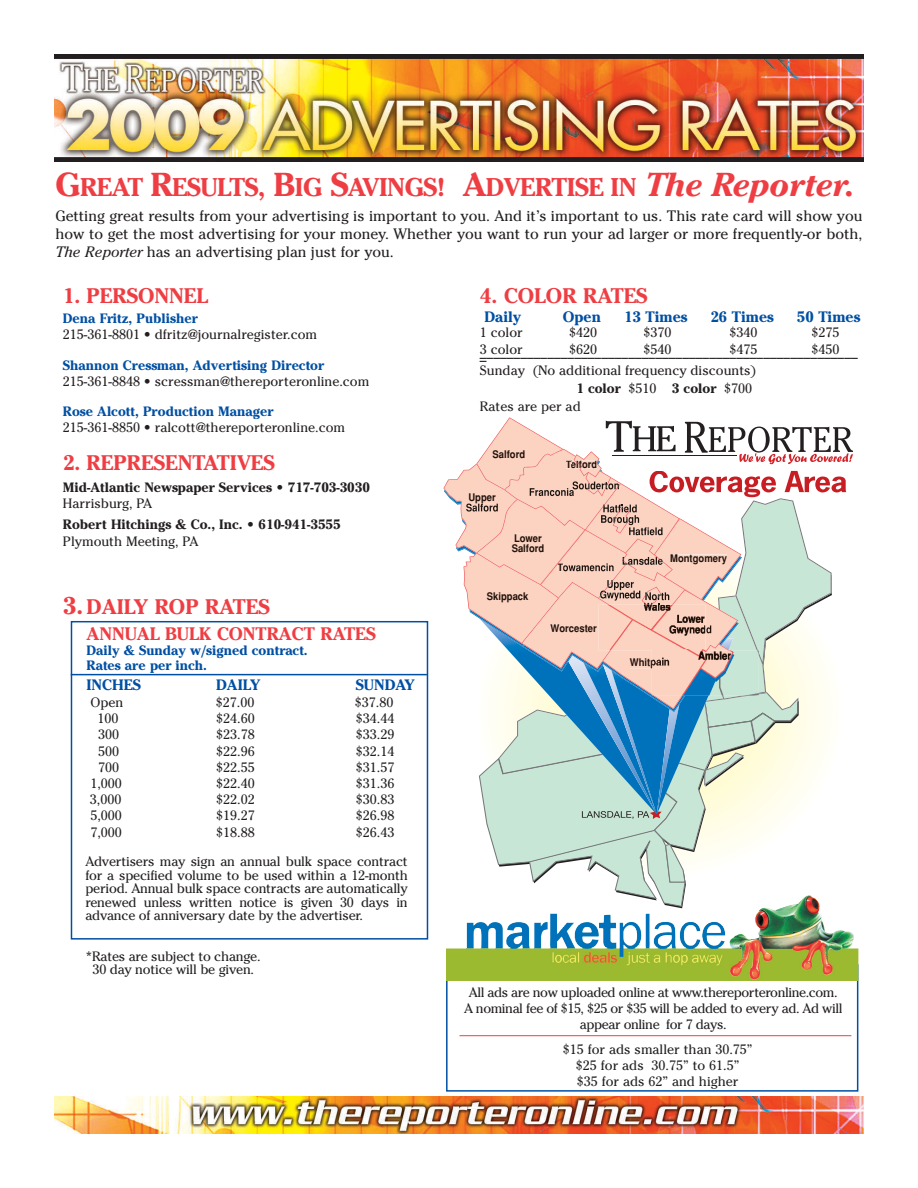
<style>
.page{position:relative;width:918px;height:1188px;background:#fff}
.page>*{position:absolute;margin:0;border:0;box-sizing:border-box;transform-origin:0 0}
.t1{font:700 25.5px "Cheltenham";letter-spacing:-.015em;color:#ef3e43}
.t2{font:700 21px "Cheltenham";color:#ef3e43}
.t3{font:700 18px "Cheltenham";color:#ef3e43}
.t4{font:15px/18px "Cheltenham";color:#231f20;text-align:justify}
.t5{font:700 15px "Cheltenham";color:#004fa3}
.t6{font:13.5px/13.5px "Cheltenham";color:#231f20;text-align:center}
.t7{font:700 13.5px/15px "Cheltenham";color:#004fa3}
.t8{font:13.5px/16.2px "Cheltenham";letter-spacing:-.03em;color:#231f20;text-align:center}
.t9{font:700 13.5px "Cheltenham";color:#231f20}
.t10{font:700 condensed 10.5px/10.5px "Helvetica";color:#21110b;scale:1.09 1}
.s1{font-size:33px}
.s2{font-style:italic;font-size:33px}
.s3{font-style:italic}
.s4{font-weight:700}
.s5{font-size:24px}
</style>
<div class="page">
<svg style="left:443px;top:417px;width:410px;height:491px"></svg>
<div style="left:487px;top:592px;width:41px;height:10px;background:#fcd3c1"></div>
<img style="left:54px;top:1096px;width:810px;height:38px">
<img style="left:54px;top:54px;width:810px;height:108px">
<div style="left:71px;top:621px;width:357px;height:319px;border:2px solid #004fa3"></div>
<hr style="left:71px;top:674px;width:356px;height:1px;background:#004fa3">
<div style="left:446px;top:964px;width:412px;height:128px;border:2px solid #004fa3"></div>
<img style="left:446px;top:914px;width:412px;height:67px">
<hr style="left:460px;top:1035px;width:391px;height:1px;background:#ef3e43">
<h1 class="t1" style="left:56px;top:178px;width:801px"><span class="s1">G</span>REAT <span class="s1">R</span>ESULTS, <span class="s1">B</span>IG <span class="s1">S</span>AVINGS! <span class="s1">A</span>DVERTISE IN <span class="s2">The Reporter.</span></h1>
<p class="t4" style="left:56px;top:209px;width:808px">Getting great results from your advertising is important to you. And it’s important to us. This rate card will show you how to get the most advertising for your money. Whether you want to run your ad larger or more frequently-or both, <span class="s3">The Reporter</span> has an advertising plan just for you.</p>
<h2 class="t2" style="left:63px;top:288px;width:147px">1. PERSONNEL</h2>
<p class="t7" style="left:63px;top:312px;width:136px">Dena Fritz, Publisher</p>
<p class="t6" style="left:63px;top:329px;width:256px">215-361-8801 • dfritz@journalregister.com</p>
<p class="t7" style="left:63px;top:359px;width:263px">Shannon Cressman, Advertising Director</p>
<p class="t6" style="left:63px;top:376px;width:308px">215-361-8848 • scressman@thereporteronline.com</p>
<p class="t7" style="left:63px;top:405px;width:212px">Rose Alcott, Production Manager</p>
<p class="t6" style="left:63px;top:422px;width:284px">215-361-8850 • ralcott@thereporteronline.com</p>
<h2 class="t2" style="left:63px;top:455px;width:213px">2. REPRESENTATIVES</h2>
<p class="t9" style="left:63px;top:482px;width:309px">Mid-Atlantic Newspaper Services • 717-703-3030</p>
<p class="t6" style="left:63px;top:498px;width:91px">Harrisburg, PA</p>
<p class="t9" style="left:63px;top:520px;width:279px">Robert Hitchings &amp; Co., Inc. • 610-941-3555</p>
<p class="t6" style="left:63px;top:536px;width:137px">Plymouth Meeting, PA</p>
<h2 class="t2" style="left:480px;top:288px;width:169px">4. COLOR RATES</h2>
<p class="t5" style="left:485px;top:312px;width:38px">Daily</p>
<p class="t5" style="left:563px;top:312px;width:40px">Open</p>
<p class="t5" style="left:624px;top:312px;width:65px">13 Times</p>
<p class="t5" style="left:711px;top:312px;width:65px">26 Times</p>
<p class="t5" style="left:797px;top:312px;width:65px">50 Times</p>
<p class="t6" style="left:480px;top:327px;width:44px">1 color</p>
<p class="t6" style="left:569px;top:327px;width:30px">$420</p>
<p class="t6" style="left:644px;top:327px;width:30px">$370</p>
<p class="t6" style="left:729px;top:327px;width:30px">$340</p>
<p class="t6" style="left:812px;top:327px;width:30px">$275</p>
<p class="t6" style="left:480px;top:344px;width:44px">3 color</p>
<p class="t6" style="left:569px;top:344px;width:30px">$620</p>
<p class="t6" style="left:644px;top:344px;width:30px">$540</p>
<p class="t6" style="left:729px;top:344px;width:30px">$475</p>
<p class="t6" style="left:812px;top:344px;width:30px">$450</p>
<p class="t6" style="left:480px;top:347px;width:379px">________________________________________________________</p>
<p class="t6" style="left:480px;top:349px;width:278px;line-height:15px;text-align:left">_<br>Sunday (No additional frequency discounts)</p>
<p class="t6" style="left:480px;top:381px;width:274px;line-height:18px;text-align:left;text-indent:96px"><span class="s4">1 color</span> $510 <span class="s4">3 color</span> $700<br>Rates are per ad</p>
<p class="t10" style="left:493px;top:450px;width:31px">Salford</p>
<p class="t10" style="left:566px;top:460px;width:30px">Telford</p>
<p class="t10" style="left:468px;top:493px;width:27px">Upper</p>
<p class="t10" style="left:512px;top:534px;width:31px">Lower<br>Salford</p>
<h2 class="t2" style="left:63px;top:599px;width:208px"><span class="s5">3.</span> DAILY ROP RATES</h2>
<h3 class="t3" style="left:87px;top:627px;width:291px">ANNUAL BULK CONTRACT RATES</h3>
<p class="t7" style="left:87px;top:644px;width:223px">Daily &amp; Sunday w/signed contract.<br>Rates are per inch.</p>
<p class="t5" style="left:87px;top:679px;width:56px">INCHES</p>
<p class="t5" style="left:216px;top:679px;width:46px">DAILY</p>
<p class="t5" style="left:356px;top:679px;width:60px">SUNDAY</p>
<p class="t6" style="left:90px;top:697px;width:34px">Open</p>
<p class="t6" style="left:216px;top:697px;width:40px">$27.00</p>
<p class="t6" style="left:355px;top:697px;width:40px">$37.80</p>
<p class="t6" style="left:98px;top:713px;width:23px">100</p>
<p class="t6" style="left:216px;top:713px;width:40px">$24.60</p>
<p class="t6" style="left:356px;top:713px;width:40px">$34.44</p>
<p class="t6" style="left:98px;top:729px;width:23px">300</p>
<p class="t6" style="left:216px;top:729px;width:40px">$23.78</p>
<p class="t6" style="left:356px;top:729px;width:40px">$33.29</p>
<p class="t6" style="left:98px;top:745px;width:23px">500</p>
<p class="t6" style="left:216px;top:745px;width:40px">$22.96</p>
<p class="t6" style="left:356px;top:745px;width:40px">$32.14</p>
<p class="t6" style="left:98px;top:762px;width:23px">700</p>
<p class="t6" style="left:216px;top:762px;width:40px">$22.55</p>
<p class="t6" style="left:356px;top:762px;width:40px">$31.57</p>
<p class="t6" style="left:90px;top:778px;width:33px">1,000</p>
<p class="t6" style="left:216px;top:778px;width:40px">$22.40</p>
<p class="t6" style="left:356px;top:778px;width:40px">$31.36</p>
<p class="t6" style="left:90px;top:794px;width:33px">3,000</p>
<p class="t6" style="left:216px;top:794px;width:40px">$22.02</p>
<p class="t6" style="left:356px;top:794px;width:40px">$30.83</p>
<p class="t6" style="left:90px;top:810px;width:33px">5,000</p>
<p class="t6" style="left:216px;top:810px;width:40px">$19.27</p>
<p class="t6" style="left:356px;top:810px;width:40px">$26.98</p>
<p class="t6" style="left:90px;top:826px;width:33px">7,000</p>
<p class="t6" style="left:216px;top:826px;width:40px">$18.88</p>
<p class="t6" style="left:356px;top:826px;width:40px">$26.43</p>
<p class="t6" style="left:85px;top:856px;width:324px;text-align:justify">Advertisers may sign an annual bulk space contract for a specified volume to be used within a 12-month period. Annual bulk space contracts are automatically renewed unless written notice is given 30 days in advance of anniversary date by the advertiser.</p>
<p class="t6" style="left:85px;top:951px;width:177px">*Rates are subject to change.<br>30 day notice will be given.</p>
<p class="t10" style="left:487px;top:592px;width:40px">Skippack</p>
<p class="t10" style="left:558px;top:563px;width:7px">T</p>
<p class="t10" style="left:551px;top:624px;width:44px">Worcester</p>
<p class="t10" style="left:670px;top:554px;width:54px">Montgomery</p>
<p class="t10" style="left:630px;top:658px;width:26px">Whitp</p>
<p class="t8" style="left:464px;top:985px;width:380px">All ads are now uploaded online at www.thereporteronline.com.<br>A nominal fee of $15, $25 or $35 will be added to every ad. Ad will appear online for 7 days.</p>
<p class="t6" style="left:563px;top:1042px;width:191px;line-height:16.2px">$15 for ads smaller than 30.75” $25 for ads 30.75” to 61.5”<br>$35 for ads 62” and higher</p>
</div>
